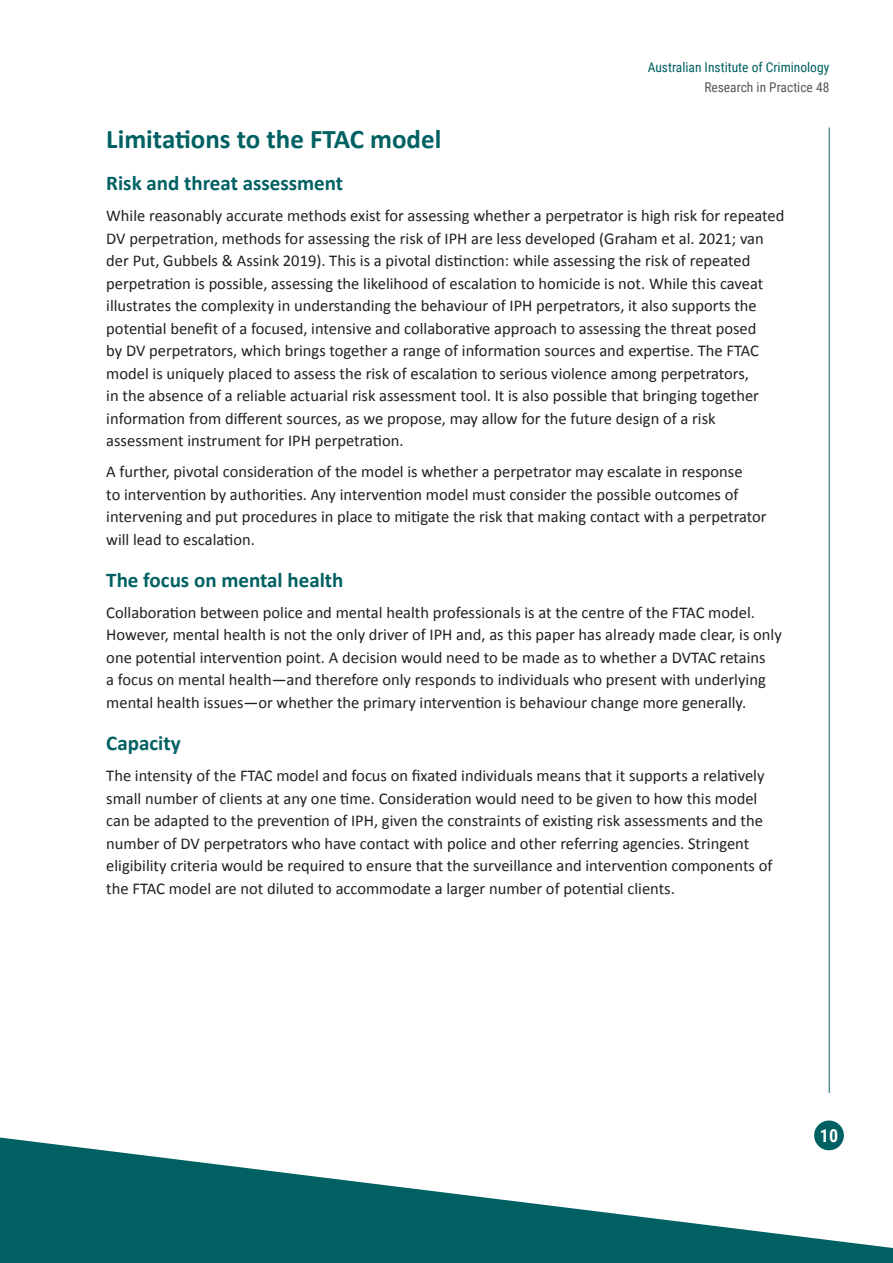
<style>
.page{position:relative;width:893px;height:1263px;background:#fff}
.page>*{position:absolute;margin:0;border:0;box-sizing:border-box;transform-origin:0 0}
.t1{font:700 27px "Calibri";color:#006062}
.t2{font:700 21px "Calibri";color:#006062}
.t3{font:700 18px "Roboto Condensed";color:#fff}
.body{font:16.5px/22.5px "Calibri";color:#231f20}
.t4{font:13.5px "Roboto Condensed";color:#006062}
.t5{font:13.5px "Roboto Condensed";color:#57585a}
</style>
<div class="page">
<hr style="left:829px;top:128px;width:1px;height:965px;background:#006062">
<div style="left:814px;top:1120px;width:30px;height:30px;background:#006062;border-radius:50%"></div>
<svg style="left:0;top:1137px;width:893px;height:126px;fill:#006062"></svg>
<p class="t4" style="left:648px;top:57px;width:183px">Australian Institute of Criminology</p>
<p class="t5" style="left:704px;top:78px;width:127px">Research in Practice 48</p>
<h1 class="t1" style="left:106px;top:120px;width:337px">Limitations to the FTAC model</h1>
<h2 class="t2" style="left:106px;top:168px;width:238px">Risk and threat assessment</h2>
<p class="body" style="left:106px;top:204px;width:680px">While reasonably accurate methods exist for assessing whether a perpetrator is high risk for repeated DV perpetration, methods for assessing the risk of IPH are less developed (Graham et al. 2021; van der Put, Gubbels &amp; Assink 2019). This is a pivotal distinction: while assessing the risk of repeated perpetration is possible, assessing the likelihood of escalation to homicide is not. While this caveat illustrates the complexity in understanding the behaviour of IPH perpetrators, it also supports the potential benefit of a focused, intensive and collaborative approach to assessing the threat posed<br>by DV perpetrators, which brings together a range of information sources and expertise. The FTAC model is uniquely placed to assess the risk of escalation to serious violence among perpetrators,<br>in the absence of a reliable actuarial risk assessment tool. It is also possible that bringing together information from different sources, as we propose, may allow for the future design of a risk assessment instrument for IPH perpetration.</p>
<p class="body" style="left:106px;top:460px;width:662px">A further, pivotal consideration of the model is whether a perpetrator may escalate in response<br>to intervention by authorities. Any intervention model must consider the possible outcomes of intervening and put procedures in place to mitigate the risk that making contact with a perpetrator will lead to escalation.</p>
<h2 class="t2" style="left:106px;top:565px;width:239px">The focus on mental health</h2>
<p class="body" style="left:106px;top:601px;width:677px">Collaboration between police and mental health professionals is at the centre of the FTAC model.<br>However, mental health is not the only driver of IPH and, as this paper has already made clear, is only one potential intervention point. A decision would need to be made as to whether a DVTAC retains<br>a focus on mental health—and therefore only responds to individuals who present with underlying mental health issues—or whether the primary intervention is behaviour change more generally.</p>
<h2 class="t2" style="left:106px;top:728px;width:76px">Capacity</h2>
<p class="body" style="left:106px;top:764px;width:668px">The intensity of the FTAC model and focus on fixated individuals means that it supports a relatively small number of clients at any one time. Consideration would need to be given to how this model can be adapted to the prevention of IPH, given the constraints of existing risk assessments and the number of DV perpetrators who have contact with police and other referring agencies. Stringent eligibility criteria would be required to ensure that the surveillance and intervention components of the FTAC model are not diluted to accommodate a larger number of potential clients.</p>
<p class="t3" style="left:820px;top:1123px;width:20px">10</p>
</div>
